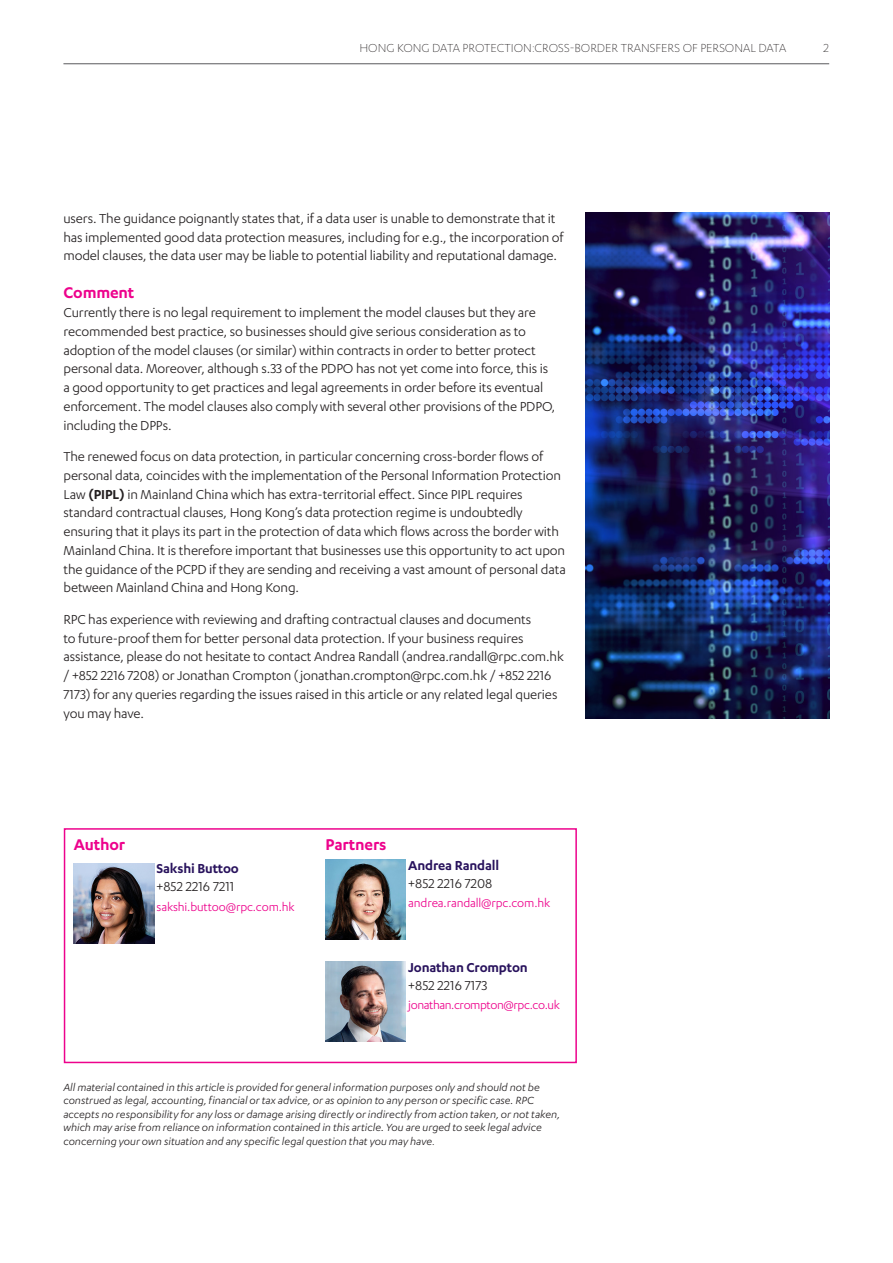
<style>
.page{position:relative;width:893px;height:1263px;background:#fff}
.page>*{position:absolute;margin:0;border:0;box-sizing:border-box;transform-origin:0 0}
.Body_header_1{font:600 18px "Karbon";letter-spacing:-.01em;color:#ed028c}
.Body{font:15px/18.8px "Karbon";letter-spacing:-.01em;color:#231f20}
.Pull_Out_-_Contacts{font:600 15px "Karbon";letter-spacing:-.01em;color:#29135d}
.Pull_Out_-_Contacts-2{font:15px "Karbon";color:#231f20}
.t1{font:300 13.5px "Karbon";color:#231f20}
.Pull_Out_-_Contacts-3{font:13.5px "Karbon";letter-spacing:-.01em;color:#ed028c}
.Pull_Out_-_Contacts-4{font:13.5px "Karbon";letter-spacing:-.03em;color:#ed028c}
.Disclaimer{font:italic 12px/13.5px "Karbon";color:#231f20}
.s1{font-weight:600}
.s2{font-style:normal;font-size:10.5px}
</style>
<div class="page">
<img style="left:585px;top:213px;width:244px;height:506px">
<img style="left:74px;top:863px;width:80px;height:80px">
<div style="left:64px;top:828px;width:513px;height:235px;border:2px solid #ed028c"></div>
<img style="left:325px;top:859px;width:81px;height:81px">
<img style="left:325px;top:961px;width:81px;height:81px">
<hr style="left:63px;top:63px;width:766px;height:1px;background:#5a5a5d">
<p class="t1" style="left:359px;top:40px;width:428px">HON G KON G DATA PROTECTION :CROSS-BORDER TRANSFERS OF PERSONAL DATA</p>
<p class="t1" style="left:823px;top:40px;width:7px">2</p>
<p class="Body" style="left:63px;top:208px;width:502px">users. The guidance poignantly states that, if a data user is unable to demonstrate that it has implemented good data protection measures, including for e.g., the incorporation of model clauses, the data user may be liable to potential liability and reputational damage.</p>
<p class="Body_header_1" style="left:63px;top:283px;width:72px">Comment</p>
<p class="Body" style="left:63px;top:303px;width:494px">Currently there is no legal requirement to implement the model clauses but they are recommended best practice, so businesses should give serious consideration as to adoption of the model clauses (or similar) within contracts in order to better protect personal data. Moreover, although s.33 of the PDPO has not yet come into force, this is a good opportunity to get practices and legal agreements in order before its eventual enforcement. The model clauses also comply with several other provisions of the PDPO, including the DPPs.</p>
<p class="Body" style="left:63px;top:447px;width:504px">The renewed focus on data protection, in particular concerning cross-border flows of personal data, coincides with the implementation of the Personal Information Protection Law <span class="s1">(PIPL)</span> in Mainland China which has extra-territorial effect. Since PIPL requires standard contractual clauses, Hong Kong’s data protection regime is undoubtedly ensuring that it plays its part in the protection of data which flows across the border with Mainland China. It is therefore important that businesses use this opportunity to act upon the guidance of the PCPD if they are sending and receiving a vast amount of personal data between Mainland China and Hong Kong.</p>
<p class="Body" style="left:63px;top:609px;width:502px">RPC has experience with reviewing and drafting contractual clauses and documents<br>to future-proof them for better personal data protection. If your business requires assistance, please do not hesitate to contact Andrea Randall (andrea.randall@rpc.com.hk / +852 2216 7208) or Jonathan Crompton (jonathan.crompton@rpc.com.hk / +852 2216<br>7173) for any queries regarding the issues raised in this article or any related legal queries you may have.</p>
<p class="Body_header_1" style="left:74px;top:835px;width:53px">Author</p>
<p class="Pull_Out_-_Contacts" style="left:157px;top:860px;width:84px">Sakshi Buttoo</p>
<p class="Pull_Out_-_Contacts-2" style="left:157px;top:878px;width:79px">+852 2216 7211</p>
<p class="Pull_Out_-_Contacts-3" style="left:157px;top:899px;width:140px">sakshi.buttoo@rpc.com.hk</p>
<p class="Body_header_1" style="left:325px;top:835px;width:63px">Partners</p>
<p class="Pull_Out_-_Contacts" style="left:408px;top:857px;width:92px">Andrea Randall</p>
<p class="Pull_Out_-_Contacts-2" style="left:408px;top:875px;width:86px">+852 2216 7208</p>
<p class="Pull_Out_-_Contacts-3" style="left:408px;top:896px;width:143px">andrea.randall@rpc.com.hk</p>
<p class="Pull_Out_-_Contacts" style="left:408px;top:959px;width:121px">Jonathan Crompton</p>
<p class="Pull_Out_-_Contacts-2" style="left:408px;top:977px;width:81px">+852 2216 7173</p>
<p class="Pull_Out_-_Contacts-4" style="left:408px;top:998px;width:153px">jonathan.crompton@rpc.co.uk</p>
<p class="Disclaimer" style="left:63px;top:1080px;width:498px">All material contained in this article is provided for general information purposes only and should not be construed as legal, accounting, financial or tax advice, or as opinion to any person or specific case. RPC accepts no responsibility for any loss or damage arising directly or indirectly from action taken, or not taken, which may arise from reliance on information contained in this article. You are urged to seek legal advice concerning your own situation and any specific legal question that you may have<span class="s2">.</span></p>
</div>
